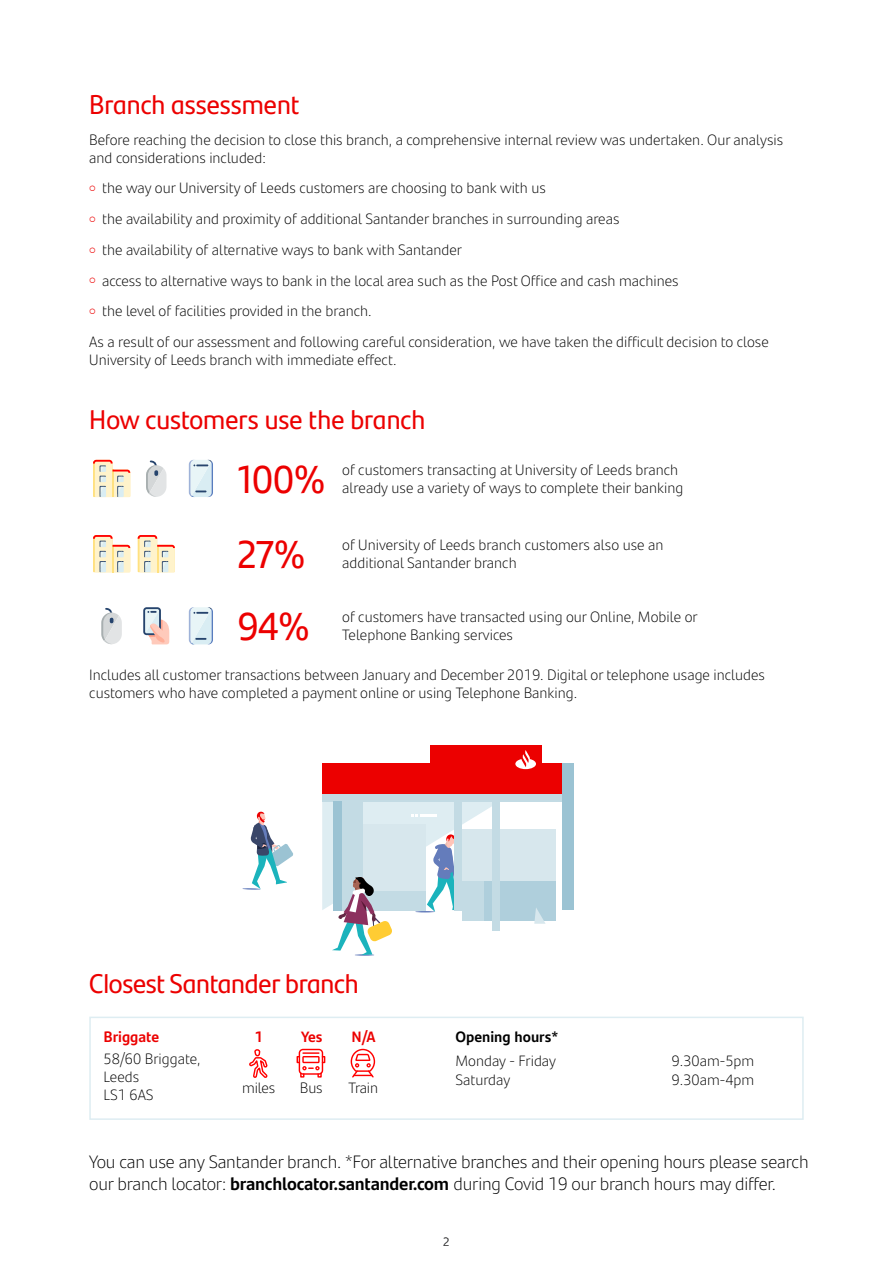
<style>
.page{position:relative;width:893px;height:1263px;background:#fff}
.page>*{position:absolute;margin:0;border:0;box-sizing:border-box;transform-origin:0 0}
.t1{font:39px/72.2px "Santander Headline";color:#ec0000}
.t2{font:27px "Santander Headline";letter-spacing:-.005em;color:#ec0000}
.t3{font:300 18px/21.6px "Santander Text";letter-spacing:-.01em;color:#000}
.t4{font:300 15px/18px "Santander Text";color:#000}
.t5{font:700 15px "Santander Text";color:#ec0000}
.t6{font:700 15px "Santander Text";color:#000}
.t7{font:300 12px "Santander Text";color:#000}
.s1{color:#ec0000}
.s2{font-weight:700}
</style>
<div class="page">
<svg style="left:93px;top:535px;width:37px;height:37px"></svg>
<svg style="left:93px;top:460px;width:37px;height:37px"></svg>
<svg style="left:138px;top:535px;width:37px;height:37px"></svg>
<svg style="left:189px;top:460px;width:24px;height:37px"></svg>
<svg style="left:101px;top:608px;width:21px;height:36px"></svg>
<svg style="left:143px;top:607px;width:26px;height:37px"></svg>
<svg style="left:189px;top:607px;width:24px;height:37px"></svg>
<svg style="left:146px;top:460px;width:20px;height:37px"></svg>
<div style="left:562px;top:763px;width:12px;height:147px;background:#9bc3d3"></div>
<svg style="left:242px;top:811px;width:51px;height:79px"></svg>
<svg style="left:322px;top:745px;width:240px;height:211px"></svg>
<div style="left:89px;top:1016px;width:715px;height:104px;border:2px solid #deedf2"></div>
<svg style="left:249px;top:1049px;width:19px;height:29px"></svg>
<svg style="left:297px;top:1049px;width:28px;height:29px"></svg>
<svg style="left:351px;top:1049px;width:24px;height:29px"></svg>
<h2 class="t2" style="left:89px;top:84px;width:212px">Branch assessment</h2>
<p class="t4" style="left:89px;top:130px;width:695px">Before reaching the decision to close this branch, a comprehensive internal review was undertaken. Our analysis and considerations included:</p>
<p class="t4" style="left:89px;top:178px;width:458px"><span class="s1">○</span> the way our University of Leeds customers are choosing to bank with us</p>
<p class="t4" style="left:89px;top:209px;width:532px"><span class="s1">○</span> the availability and proximity of additional Santander branches in surrounding areas</p>
<p class="t4" style="left:89px;top:240px;width:374px"><span class="s1">○</span> the availability of alternative ways to bank with Santander</p>
<p class="t4" style="left:89px;top:271px;width:591px"><span class="s1">○</span> access to alternative ways to bank in the local area such as the Post Office and cash machines</p>
<p class="t4" style="left:89px;top:295px;width:681px;line-height:30.8px"><span class="s1">○</span> the level of facilities provided in the branch.<br>As a result of our assessment and following careful consideration, we have taken the difficult decision to close</p>
<p class="t4" style="left:89px;top:350px;width:309px">University of Leeds branch with immediate effect.</p>
<h2 class="t2" style="left:89px;top:400px;width:337px">How customers use the branch</h2>
<p class="t4" style="left:342px;top:460px;width:338px">of customers transacting at University of Leeds branch</p>
<h1 class="t1" style="left:238px;top:441px;width:89px">100%</h1>
<p class="t4" style="left:342px;top:478px;width:343px">already use a variety of ways to complete their banking</p>
<h1 class="t1" style="left:238px;top:516px;width:73px">27%<br>94%</h1>
<p class="t4" style="left:342px;top:535px;width:323px">of University of Leeds branch customers also use an additional Santander branch</p>
<p class="t4" style="left:342px;top:607px;width:357px">of customers have transacted using our Online, Mobile or<br>Telephone Banking services</p>
<p class="t4" style="left:89px;top:665px;width:677px">Includes all customer transactions between January and December 2019. Digital or telephone usage includes customers who have completed a payment online or using Telephone Banking.</p>
<h2 class="t2" style="left:89px;top:963px;width:271px">Closest Santander branch</h2>
<p class="t5" style="left:104px;top:1025px;width:57px">Briggate</p>
<p class="t4" style="left:104px;top:1049px;width:99px">58/60 Briggate,<br>Leeds<br>LS1 6AS</p>
<p class="t5" style="left:255px;top:1025px;width:10px">1</p>
<p class="t4" style="left:242px;top:1077px;width:35px">miles</p>
<p class="t5" style="left:301px;top:1025px;width:23px">Yes</p>
<p class="t4" style="left:300px;top:1077px;width:24px">Bus</p>
<p class="t5" style="left:352px;top:1025px;width:26px">N/A</p>
<p class="t4" style="left:348px;top:1077px;width:31px">Train</p>
<p class="t6" style="left:455px;top:1025px;width:104px">Opening hours*</p>
<p class="t4" style="left:455px;top:1051px;width:102px">Monday - Friday</p>
<p class="t4" style="left:671px;top:1051px;width:84px">9.30am-5pm</p>
<p class="t4" style="left:455px;top:1070px;width:56px">Saturday</p>
<p class="t4" style="left:671px;top:1070px;width:84px">9.30am-4pm</p>
<p class="t3" style="left:89px;top:1150px;width:721px">You can use any Santander branch. *For alternative branches and their opening hours please search our branch locator: <span class="s2">branchlocator.santander.com</span> during Covid 19 our branch hours may differ.</p>
<p class="t7" style="left:443px;top:1232px;width:8px">2</p>
</div>
